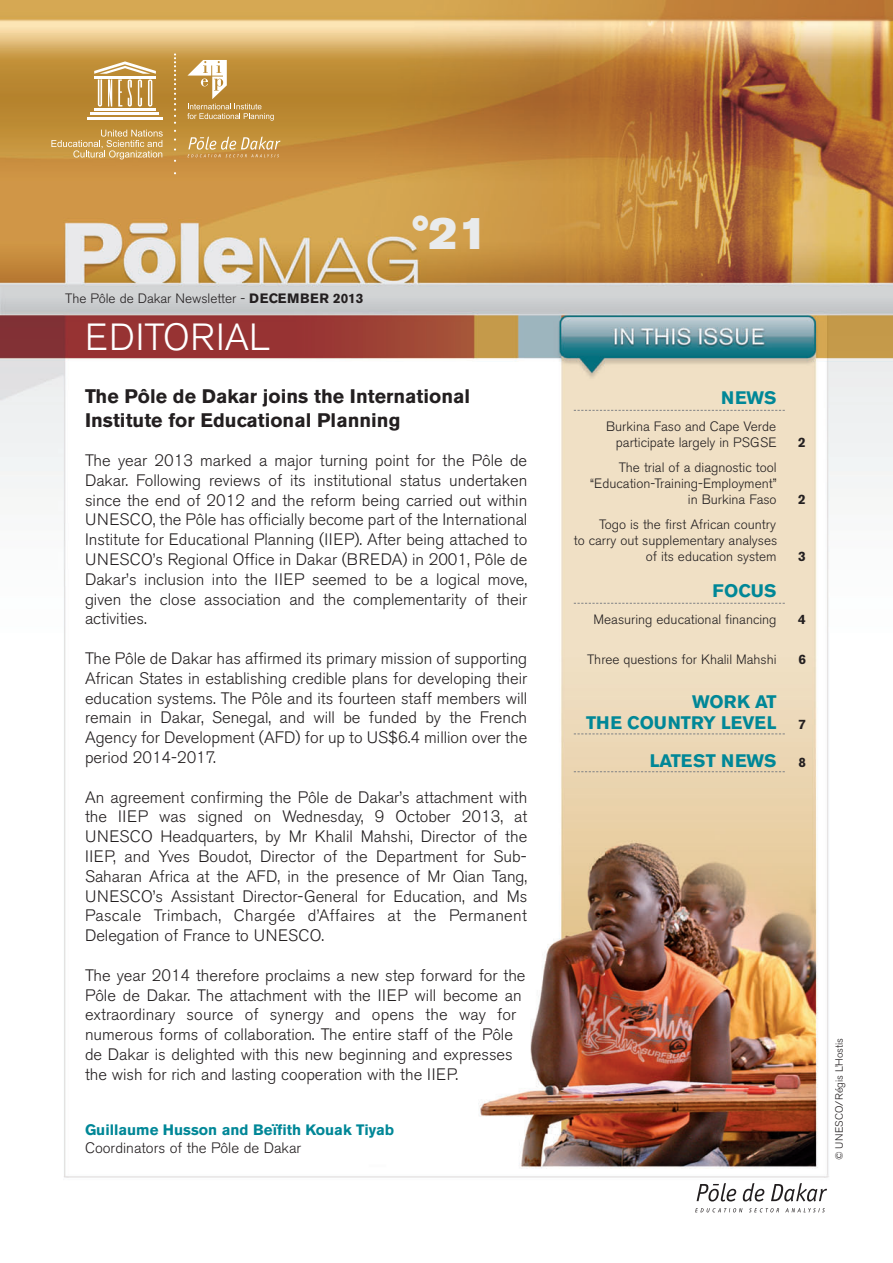
<style>
.page{position:relative;width:893px;height:1263px;background:#fff}
.page>*{position:absolute;margin:0;border:0;box-sizing:border-box;transform-origin:0 0}
.t1{font:45px "Akzidenz Grotesk BE Super";color:#e9ebec}
.t2{font:300 37.5px "Akzidenz Grotesk BE";letter-spacing:.01em;color:#fff}
.t3{font:700 19.5px/23.4px "Akzidenz Grotesk BE";color:#231f20}
.t4{font:700 18px/21.6px "Akzidenz Grotesk BE";color:#008797}
.t5{font:300 16.5px/19.8px "Akzidenz Grotesk BE";color:#231f20;text-align:justify}
.t6{font:700 15px "Akzidenz Grotesk BE";color:#008797}
.t7{font:300 15px "Akzidenz Grotesk BE";color:#231f20}
.t8{font:300 13.5px/16.2px "Akzidenz Grotesk BE";color:#231f20;text-align:right}
.t9{font:700 13.5px "Akzidenz Grotesk BE";color:#231f20}
.t10{font:300 10.5px "Akzidenz Grotesk BE";color:#231f20}
.s1{font-weight:700}
.s2{font-size:13.5px;color:#231f20}
</style>
<div class="page">
<img style="left:0;top:0;width:893px;height:1213px">
<svg style="left:743px;top:1183px;width:21px;height:18px"></svg>
<svg style="left:771px;top:1183px;width:56px;height:18px"></svg>
<svg style="left:697px;top:1183px;width:39px;height:18px"></svg>
<svg style="left:695px;top:1208px;width:47px;height:4px"></svg>
<svg style="left:749px;top:1208px;width:30px;height:4px"></svg>
<svg style="left:785px;top:1208px;width:40px;height:4px"></svg>
<svg style="left:574px;top:410px;width:211px;height:1px"></svg>
<svg style="left:574px;top:603px;width:211px;height:1px"></svg>
<svg style="left:574px;top:733px;width:211px;height:1px"></svg>
<svg style="left:574px;top:771px;width:211px;height:1px"></svg>
<hr style="left:94px;top:108px;width:62px;height:3px;background:#fff">
<hr style="left:91px;top:112px;width:68px;height:3px;background:#fff">
<hr style="left:87px;top:117px;width:76px;height:2px;background:#fff">
<svg style="left:94px;top:61px;width:62px;height:45px"></svg>
<svg style="left:174px;top:53px;width:2px;height:71px"></svg>
<svg style="left:187px;top:60px;width:87px;height:61px;background:#c59c55"></svg>
<svg style="left:51px;top:130px;width:112px;height:29px;background:#cfa65e"></svg>
<svg style="left:188px;top:137px;width:92px;height:20px;background:#d0a662"></svg>
<p class="t8" style="left:65px;top:292px;width:300px">The Pôle de Dakar Newsletter - <span class="s1">DECEMBER 2013</span></p>
<h2 class="t2" style="left:85px;top:321px;width:187px">EDITORIAL</h2>
<h1 class="t1" style="left:412px;top:215px;width:76px">°21</h1>
<p class="t3" style="left:85px;top:386px;width:387px">The Pôle de Dakar joins the International<br>Institute for Educational Planning</p>
<p class="t5" style="left:85px;top:452px;width:444px">The year 2013 marked a major turning point for the Pôle de Dakar. Following reviews of its institutional status undertaken since the end of 2012 and the reform being carried out within UNESCO, the Pôle has officially become part of the International Institute for Educational Planning (IIEP). After being attached to UNESCO’s Regional Office in Dakar (BREDA) in 2001, Pôle de Dakar’s inclusion into the IIEP seemed to be a logical move, given the close association and the complementarity of their activities.</p>
<p class="t5" style="left:85px;top:650px;width:444px">The Pôle de Dakar has affirmed its primary mission of supporting African States in establishing credible plans for developing their education systems. The Pôle and its fourteen staff members will remain in Dakar, Senegal, and will be funded by the French Agency for Development (AFD) for up to US$6.4 million over the period 2014-2017.</p>
<p class="t5" style="left:85px;top:788px;width:444px">An agreement confirming the Pôle de Dakar’s attachment with the IIEP was signed on Wednesday, 9 October 2013, at UNESCO Headquarters, by Mr Khalil Mahshi, Director of the IIEP, and Yves Boudot, Director of the Department for Sub-Saharan Africa at the AFD, in the presence of Mr Qian Tang, UNESCO’s Assistant Director-General for Education, and Ms Pascale Trimbach, Chargée d’Affaires at the Permanent Delegation of France to UNESCO.</p>
<p class="t5" style="left:85px;top:966px;width:442px;text-align:left">The year 2014 therefore proclaims a new step forward for the Pôle de Dakar. The attachment with the IIEP will become an extraordinary source of synergy and opens the way for numerous forms of collaboration. The entire staff of the Pôle de Dakar is delighted with this new beginning and expresses the wish for rich and lasting cooperation with the IIEP.</p>
<p class="t6" style="left:85px;top:1123px;width:311px">Guillaume Husson and Beïfith Kouak Tiyab</p>
<p class="t7" style="left:85px;top:1141px;width:218px">Coordinators of the Pôle de Dakar</p>
<p class="t4" style="left:721px;top:388px;width:57px">NEWS</p>
<p class="t8" style="left:606px;top:419px;width:172px">Burkina Faso and Cape Verde participate largely in PSGSE</p>
<p class="t8" style="left:590px;top:460px;width:188px">The trial of a diagnostic tool “Education-Training-Employment” in Burkina Faso</p>
<p class="t8" style="left:574px;top:517px;width:205px">Togo is the first African country<br>to carry out supplementary analyses of its education system</p>
<p class="t9" style="left:798px;top:437px;width:9px">2</p>
<p class="t9" style="left:798px;top:494px;width:9px">2</p>
<p class="t9" style="left:798px;top:551px;width:9px">3</p>
<p class="t4" style="left:712px;top:581px;width:66px">FOCUS</p>
<p class="t8" style="left:594px;top:612px;width:185px">Measuring educational financing</p>
<p class="t9" style="left:798px;top:614px;width:9px">4</p>
<p class="t8" style="left:587px;top:652px;width:191px">Three questions for Khalil Mahshi</p>
<p class="t9" style="left:798px;top:653px;width:9px">6</p>
<p class="t4" style="left:586px;top:692px;width:222px;text-indent:106px">WORK AT<br>THE COUNTRY LEVEL <span class="s2">7</span></p>
<p class="t4" style="left:650px;top:751px;width:158px">LATEST NEWS <span class="s2">8</span></p>
<p class="t10" style="left:835px;top:1160px;width:124px;rotate:-90deg">© UNESCO/Régis L’Hostis</p>
</div>
